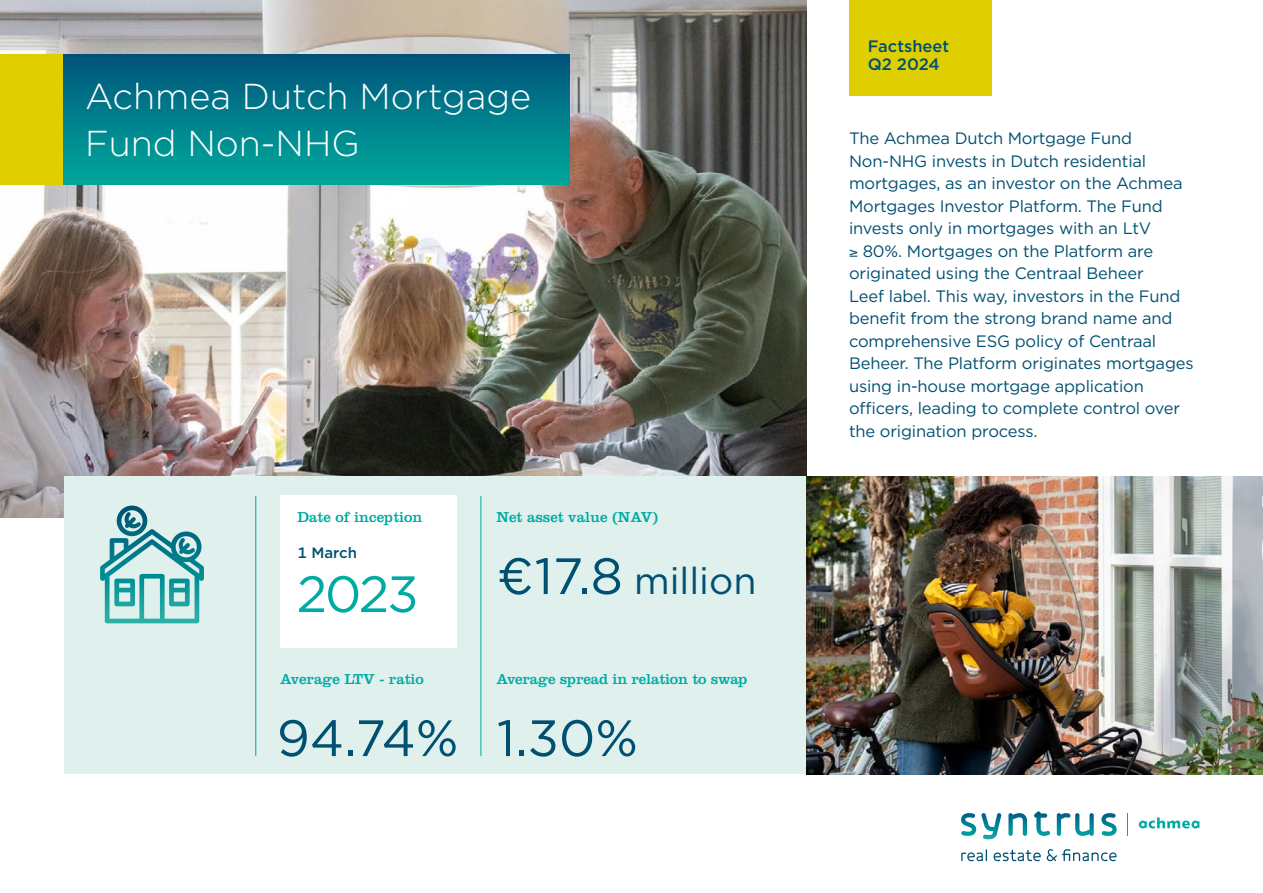
<style>
.page{position:relative;width:1263px;height:893px;background:#fff}
.page>*{position:absolute;margin:0;border:0;box-sizing:border-box;transform-origin:0 0}
.t1{font:51px "Gotham";color:#005072}
.t2{font:51px "Gotham";color:#00aba4}
.t3{font:37.5px "Gotham";color:#005072}
.t4{font:300 36px/46.5px "Gotham";color:#fff}
.t5{font:16.5px/22.5px "Gotham";letter-spacing:-.01em;color:#005072}
.t6{font:500 16.5px/18px "Gotham";color:#005072}
.t7{font:15px "Clarendon LT Std";color:#00aba4}
.t8{font:500 15px "Gotham";color:#005072}
.s1{font-size:51px}
</style>
<div class="page">
<img style="left:0;top:0;width:806px;height:518px">
<div style="left:64px;top:477px;width:742px;height:297px;background:#dff0ed"></div>
<img style="left:806px;top:477px;width:457px;height:297px">
<div style="left:280px;top:496px;width:176px;height:152px;background:#fff"></div>
<div style="left:0;top:54px;width:64px;height:131px;background:#dfcf00"></div>
<div style="left:849px;top:0;width:142px;height:96px;background:#dfcf00"></div>
<div style="left:64px;top:54px;width:506px;height:131px;background:linear-gradient(to bottom,#00547b,#00a99c)"></div>
<svg style="left:1127px;top:813px;width:1px;height:23px"></svg>
<svg style="left:1139px;top:817px;width:60px;height:11px"></svg>
<svg style="left:961px;top:811px;width:156px;height:28px"></svg>
<svg style="left:961px;top:849px;width:26px;height:12px"></svg>
<svg style="left:993px;top:850px;width:48px;height:11px"></svg>
<svg style="left:1047px;top:849px;width:70px;height:12px"></svg>
<svg style="left:100px;top:506px;width:104px;height:117px"></svg>
<hr style="left:255px;top:496px;width:1px;height:260px;background:#00aba4">
<hr style="left:480px;top:496px;width:1px;height:260px;background:#00aba4">
<h3 class="t4" style="left:85px;top:72px;width:448px">Achmea Dutch Mortgage<br>Fund Non-NHG</h3>
<p class="t7" style="left:297px;top:508px;width:127px">Date of inception</p>
<p class="t8" style="left:298px;top:543px;width:61px">1 March</p>
<h1 class="t2" style="left:297px;top:561px;width:123px">2023</h1>
<p class="t7" style="left:280px;top:670px;width:145px">Average LTV - ratio</p>
<p class="t7" style="left:497px;top:508px;width:163px">Net asset value (NAV)</p>
<h2 class="t3" style="left:497px;top:557px;width:261px"><span class="s1">€17.8</span> million</h2>
<p class="t7" style="left:497px;top:670px;width:253px">Average spread in relation to swap</p>
<h1 class="t1" style="left:277px;top:705px;width:363px">94.74% 1.30%</h1>
<p class="t6" style="left:868px;top:37px;width:83px">Factsheet<br>Q2 2024</p>
<p class="t5" style="left:849px;top:127px;width:346px">The Achmea Dutch Mortgage Fund Non-NHG invests in Dutch residential mortgages, as an investor on the Achmea Mortgages Investor Platform. The Fund invests only in mortgages with an LtV<br>≥ 80%. Mortgages on the Platform are originated using the Centraal Beheer<br>Leef label. This way, investors in the Fund benefit from the strong brand name and comprehensive ESG policy of Centraal Beheer. The Platform originates mortgages using in-house mortgage application officers, leading to complete control over the origination process.</p>
</div>
